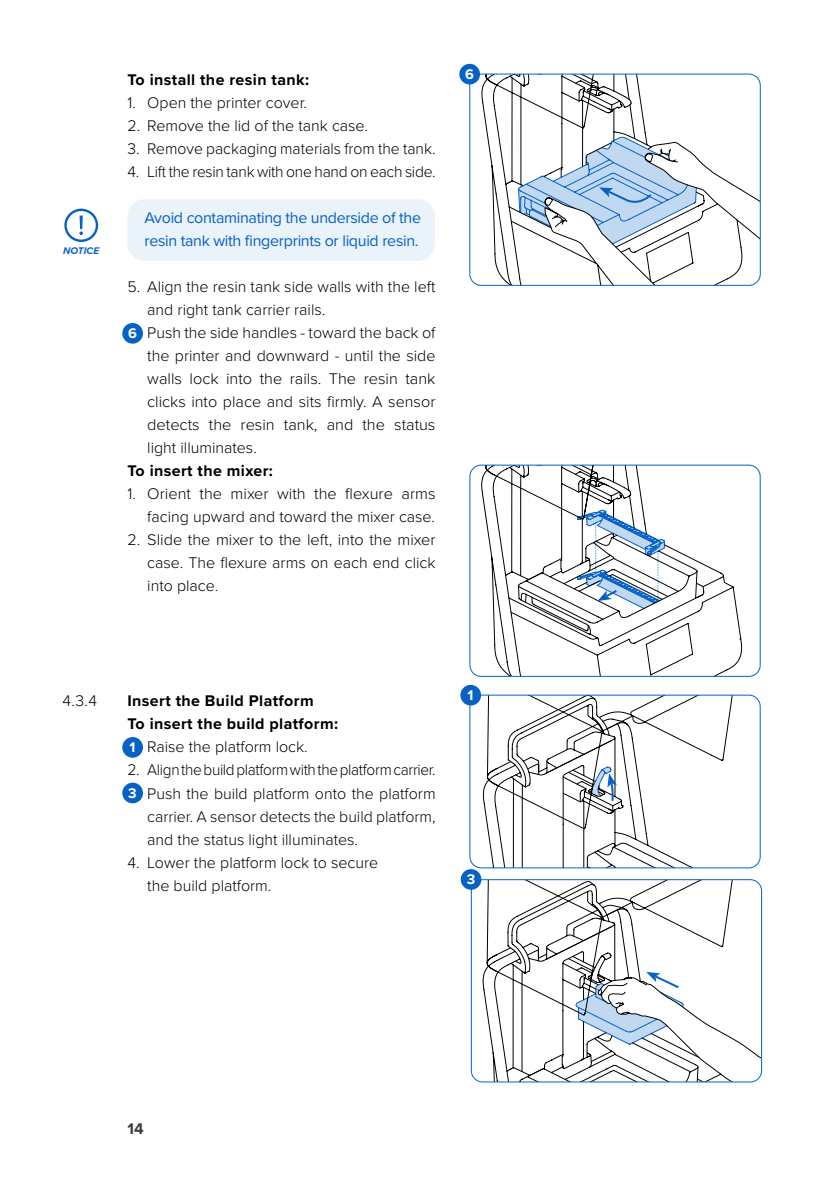
<style>
.page{position:relative;width:840px;height:1191px;background:#fff}
.page>*{position:absolute;margin:0;border:0;box-sizing:border-box;transform-origin:0 0}
.t1{font:300 16px/23px "Proxima Nova";color:#000;text-align:justify}
.t2{font:700 16px/23px "Proxima Nova";letter-spacing:.025em;color:#000}
.t3{font:300 16px "Proxima Nova";letter-spacing:-.02em;color:#000}
.t4{font:16px/23px "Proxima Nova";letter-spacing:-.02em;color:#0762c8}
.t5{font:700 16px "Proxima Nova";color:#3c3c3b}
.t6{font:700 14.6px "Proxima Nova";color:#fff}
.t7{font:italic 700 10px "Proxima Nova";color:#0762c8}
</style>
<div class="page">
<div style="left:127px;top:199px;width:307px;height:62px;background:#eaf2fa;border-radius:17px"></div>
<svg style="left:79px;top:216px;width:4px;height:13px"></svg>
<svg style="left:79px;top:231px;width:4px;height:4px"></svg>
<div style="left:64px;top:209px;width:34px;height:33px;border:2px solid #0762c8;border-radius:50%"></div>
<svg style="left:481px;top:76px;width:29px;height:207px"></svg>
<svg style="left:510px;top:74px;width:249px;height:211px"></svg>
<div style="left:469px;top:74px;width:291px;height:211px;border:1px solid #0762c8;border-radius:11px"></div>
<svg style="left:486px;top:697px;width:247px;height:169px"></svg>
<div style="left:469px;top:695px;width:291px;height:173px;border:1px solid #0762c8;border-radius:11px"></div>
<svg style="left:481px;top:472px;width:260px;height:202px"></svg>
<svg style="left:485px;top:467px;width:250px;height:179px"></svg>
<svg style="left:486px;top:879px;width:275px;height:203px"></svg>
<div style="left:471px;top:879px;width:290px;height:203px;border:1px solid #0762c8;border-radius:11px"></div>
<svg style="left:517px;top:137px;width:179px;height:107px"></svg>
<svg style="left:510px;top:465px;width:179px;height:211px"></svg>
<svg style="left:591px;top:766px;width:25px;height:37px"></svg>
<svg style="left:574px;top:972px;width:109px;height:72px"></svg>
<div style="left:459px;top:64px;width:20px;height:20px;background:#0762c8;border-radius:50%"></div>
<div style="left:460px;top:685px;width:21px;height:20px;background:#0762c8;border-radius:50%"></div>
<div style="left:460px;top:869px;width:21px;height:20px;background:#0762c8;border-radius:50%"></div>
<div style="left:122px;top:323px;width:21px;height:21px;background:#0762c8;border-radius:50%"></div>
<div style="left:122px;top:737px;width:21px;height:20px;background:#0762c8;border-radius:50%"></div>
<div style="left:122px;top:782px;width:21px;height:21px;background:#0762c8;border-radius:50%"></div>
<p class="t7" style="left:63px;top:243px;width:37px">NOTICE</p>
<p class="t2" style="left:127px;top:68px;width:183px">To install the resin tank:</p>
<p class="t1" style="left:127px;top:90px;width:181px">1. Open the printer cover.</p>
<p class="t1" style="left:127px;top:113px;width:242px">2. Remove the lid of the tank case.</p>
<p class="t1" style="left:127px;top:137px;width:309px">3. Remove packaging materials from the tank.</p>
<p class="t3" style="left:127px;top:160px;width:309px">4. Lift the resin tank with one hand on each side.</p>
<p class="t4" style="left:144px;top:206px;width:278px">Avoid contaminating the underside of the resin tank with fingerprints or liquid resin.</p>
<p class="t1" style="left:147px;top:274px;width:289px;text-indent:-20px">5. Align the resin tank side walls with the left and right tank carrier rails.</p>
<p class="t1" style="left:147px;top:320px;width:289px;text-indent:-20px">6. Push the side handles - toward the back of the printer and downward - until the side walls lock into the rails. The resin tank clicks into place and sits firmly. A sensor detects the resin tank, and the status light illuminates.</p>
<p class="t2" style="left:127px;top:459px;width:147px">To insert the mixer:</p>
<p class="t1" style="left:127px;top:482px;width:309px;text-align:right">1. Orient the mixer with the flexure arms facing upward and toward the mixer case.</p>
<p class="t1" style="left:147px;top:528px;width:289px;text-indent:-20px">2. Slide the mixer to the left, into the mixer case. The flexure arms on each end click into place.</p>
<p class="t6" style="left:128px;top:322px;width:10px">6</p>
<p class="t6" style="left:465px;top:63px;width:10px">6</p>
<p class="t1" style="left:62px;top:688px;width:36px">4.3.4</p>
<p class="t2" style="left:127px;top:689px;width:212px">Insert the Build Platform<br>To insert the build platform:</p>
<p class="t1" style="left:127px;top:734px;width:182px">1. Raise the platform lock.</p>
<p class="t3" style="left:127px;top:758px;width:309px">2. Align the build platform with the platform carrier.</p>
<p class="t1" style="left:147px;top:781px;width:290px;text-indent:-20px">3. Push the build platform onto the platform carrier. A sensor detects the build platform, and the status light illuminates.</p>
<p class="t1" style="left:147px;top:849px;width:232px;text-indent:-20px">4. Lower the platform lock to secure the build platform.</p>
<p class="t6" style="left:129px;top:736px;width:7px">1</p>
<p class="t6" style="left:128px;top:782px;width:10px">3</p>
<p class="t6" style="left:467px;top:684px;width:7px">1</p>
<p class="t6" style="left:466px;top:868px;width:10px">3</p>
<p class="t5" style="left:127px;top:1116px;width:18px">14</p>
</div>
